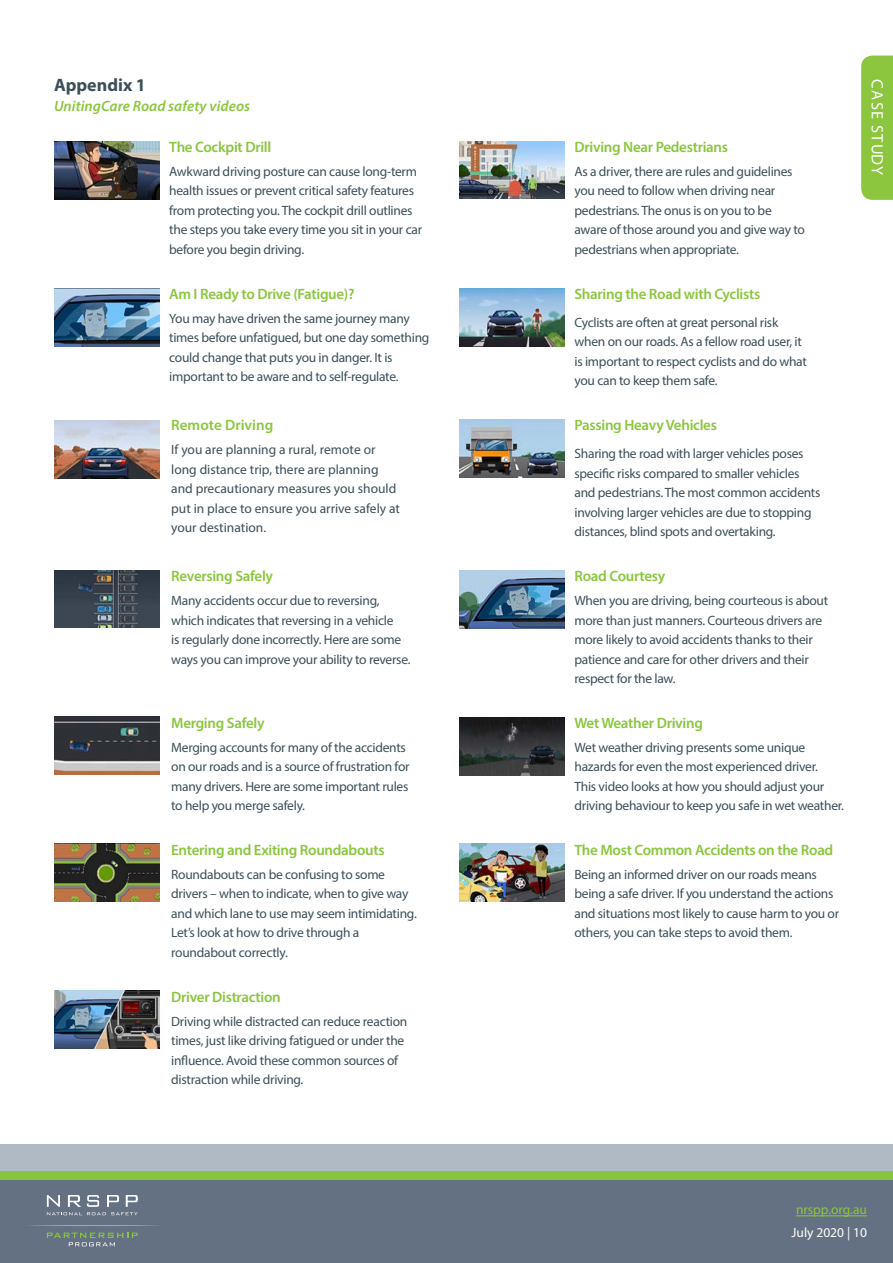
<style>
.page{position:relative;width:893px;height:1263px;background:#fff}
.page>*{position:absolute;margin:0;border:0;box-sizing:border-box;transform-origin:0 0}
.t1{font:700 18px "Myriad Pro";color:#3d4f59}
.t2{font:16.5px "Myriad Pro";letter-spacing:.08em;color:#fff}
.t3{font:600 15px "Myriad Pro";letter-spacing:-.02em;color:#8bc63e}
.t4{font:italic 600 15px "Myriad Pro";letter-spacing:.005em;color:#8bc63e}
.t5{font:600 15px "Myriad Pro";letter-spacing:.005em;color:#8bc63e}
.t6{font:13.5px/19.5px "Myriad Pro";letter-spacing:-.02em;color:#3d4f59}
.t7{font:13.5px/19.5px "Myriad Pro";color:#3d4f59}
.t8{font:13.5px "Myriad Pro";color:#8bc63e}
.t9{font:13.5px "Myriad Pro";color:#fff}
</style>
<div class="page">
<div style="left:0;top:1178px;width:893px;height:85px;background:#647182"></div>
<div style="left:0;top:1169px;width:893px;height:10px;background:#88c53f"></div>
<div style="left:0;top:1144px;width:893px;height:27px;background:#b0bac5"></div>
<hr style="left:796px;top:1215px;width:71px;height:1px;background:#8bc63e">
<svg style="left:47px;top:1232px;width:91px;height:14px"></svg>
<svg style="left:47px;top:1195px;width:91px;height:20px"></svg>
<svg style="left:30px;top:1225px;width:128px;height:1px"></svg>
<div style="left:861px;top:56px;width:32px;height:144px;background:#8bc63e"></div>
<img style="left:54px;top:141px;width:105px;height:58px">
<img style="left:459px;top:141px;width:105px;height:58px">
<img style="left:54px;top:288px;width:105px;height:58px">
<img style="left:459px;top:288px;width:105px;height:58px">
<img style="left:54px;top:420px;width:105px;height:58px">
<img style="left:459px;top:420px;width:105px;height:58px">
<img style="left:54px;top:570px;width:105px;height:57px">
<img style="left:459px;top:570px;width:105px;height:58px">
<img style="left:54px;top:717px;width:105px;height:58px">
<img style="left:459px;top:718px;width:105px;height:58px">
<img style="left:54px;top:844px;width:105px;height:58px">
<img style="left:459px;top:844px;width:105px;height:58px">
<img style="left:54px;top:990px;width:105px;height:58px">
<p class="t1" style="left:54px;top:73px;width:93px">Appendix 1</p>
<p class="t4" style="left:54px;top:96px;width:198px">UnitingCare Road safety videos</p>
<p class="t3" style="left:169px;top:138px;width:104px">The Cockpit Drill</p>
<p class="t6" style="left:169px;top:161px;width:254px">Awkward driving posture can cause long-term health issues or prevent critical safety features from protecting you. The cockpit drill outlines the steps you take every time you sit in your car before you begin driving.</p>
<p class="t3" style="left:169px;top:284px;width:187px">Am I Ready to Drive (Fatigue)?</p>
<p class="t6" style="left:169px;top:308px;width:262px">You may have driven the same journey many times before unfatigued, but one day something could change that puts you in danger. It is important to be aware and to self-regulate.</p>
<p class="t5" style="left:171px;top:416px;width:104px">Remote Driving</p>
<p class="t7" style="left:171px;top:440px;width:230px">If you are planning a rural, remote or long distance trip, there are planning and precautionary measures you should put in place to ensure you arrive safely at your destination.</p>
<p class="t3" style="left:171px;top:567px;width:103px">Reversing Safely</p>
<p class="t6" style="left:171px;top:590px;width:241px">Many accidents occur due to reversing, which indicates that reversing in a vehicle<br>is regularly done incorrectly. Here are some ways you can improve your ability to reverse.</p>
<p class="t3" style="left:171px;top:713px;width:95px">Merging Safely</p>
<p class="t6" style="left:171px;top:737px;width:240px">Merging accounts for many of the accidents on our roads and is a source of frustration for many drivers. Here are some important rules to help you merge safely.</p>
<p class="t3" style="left:171px;top:840px;width:215px">Entering and Exiting Roundabouts</p>
<p class="t6" style="left:171px;top:864px;width:247px">Roundabouts can be confusing to some drivers – when to indicate, when to give way and which lane to use may seem intimidating.<br>Let’s look at how to drive through a roundabout correctly.</p>
<p class="t3" style="left:171px;top:987px;width:111px">Driver Distraction</p>
<p class="t6" style="left:171px;top:1011px;width:238px">Driving while distracted can reduce reaction times, just like driving fatigued or under the influence. Avoid these common sources of distraction while driving.</p>
<p class="t3" style="left:574px;top:137px;width:155px">Driving Near Pedestrians</p>
<p class="t6" style="left:574px;top:161px;width:232px">As a driver, there are rules and guidelines you need to follow when driving near pedestrians. The onus is on you to be aware of those around you and give way to pedestrians when appropriate.</p>
<p class="t3" style="left:574px;top:284px;width:187px">Sharing the Road with Cyclists</p>
<p class="t6" style="left:574px;top:312px;width:234px">Cyclists are often at great personal risk when on our roads. As a fellow road user, it is important to respect cyclists and do what you can to keep them safe.</p>
<p class="t3" style="left:574px;top:416px;width:144px">Passing Heavy Vehicles</p>
<p class="t6" style="left:574px;top:444px;width:248px">Sharing the road with larger vehicles poses specific risks compared to smaller vehicles and pedestrians. The most common accidents involving larger vehicles are due to stopping distances, blind spots and overtaking.</p>
<p class="t3" style="left:574px;top:567px;width:92px">Road Courtesy</p>
<p class="t6" style="left:574px;top:590px;width:255px">When you are driving, being courteous is about more than just manners. Courteous drivers are more likely to avoid accidents thanks to their patience and care for other drivers and their respect for the law.</p>
<p class="t3" style="left:574px;top:713px;width:130px">Wet Weather Driving</p>
<p class="t6" style="left:574px;top:737px;width:271px">Wet weather driving presents some unique hazards for even the most experienced driver.<br>This video looks at how you should adjust your driving behaviour to keep you safe in wet weather.</p>
<p class="t3" style="left:574px;top:840px;width:260px">The Most Common Accidents on the Road</p>
<p class="t6" style="left:574px;top:864px;width:266px">Being an informed driver on our roads means being a safe driver. If you understand the actions and situations most likely to cause harm to you or others, you can take steps to avoid them.</p>
<p class="t2" style="left:888px;top:79px;width:97px;rotate:90deg">CASE STUDY</p>
<p class="t8" style="left:796px;top:1201px;width:72px">nrspp.org.au</p>
<p class="t9" style="left:792px;top:1224px;width:77px">July 2020 | 10</p>
</div>
